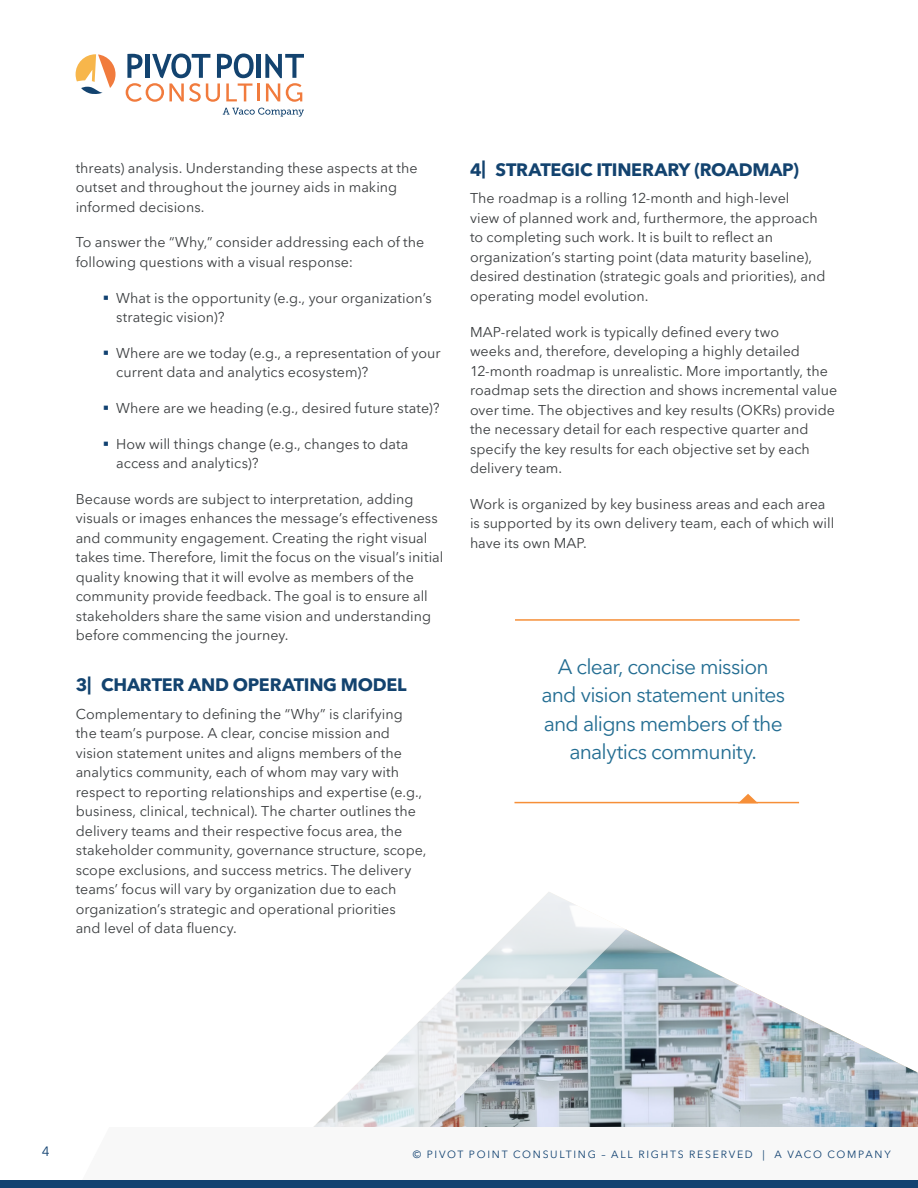
<style>
.page{position:relative;width:918px;height:1188px;background:#fff}
.page>*{position:absolute;margin:0;border:0;box-sizing:border-box;transform-origin:0 0}
.Summary_Header{font:21px/28.5px "Avenir Next LT Pro";letter-spacing:-.035em;color:#236d92;text-align:center}
.HEADLINE_BOLD{font:700 18px "Avenir Next LT Pro";letter-spacing:-.015em;color:#13436f}
.BODY_MAIN{font:14.25px/19.5px "Avenir Next LT Pro";letter-spacing:.005em;color:#3b3e40}
.footer_2{font:13.5px "Avenir Next LT Pro";color:#124271}
.footer_2-2{font:10.5px "Avenir Next LT Pro";letter-spacing:.165em;color:#124271}
</style>
<div class="page">
<img style="left:629px;top:931px;width:289px;height:196px">
<svg style="left:313px;top:892px;width:316px;height:235px"></svg>
<div style="left:69px;top:1128px;width:849px;height:54px;background:#f8f8f8"></div>
<div style="left:0;top:1180px;width:918px;height:8px;background:#124271"></div>
<hr style="left:257px;top:54px;width:4px;height:24px;background:#13436f">
<svg style="left:76px;top:54px;width:40px;height:40px"></svg>
<svg style="left:223px;top:108px;width:81px;height:9px"></svg>
<svg style="left:126px;top:54px;width:133px;height:48px"></svg>
<svg style="left:265px;top:54px;width:39px;height:48px"></svg>
<svg style="left:738px;top:794px;width:20px;height:8px"></svg>
<hr style="left:515px;top:619px;width:285px;height:2px;background:#f68f38">
<hr style="left:514px;top:802px;width:285px;height:1px;background:#f68f38">
<p class="BODY_MAIN" style="left:76px;top:158px;width:343px">threats) analysis. Understanding these aspects at the outset and throughout the journey aids in making informed decisions.</p>
<p class="BODY_MAIN" style="left:76px;top:233px;width:350px">To answer the “Why,” consider addressing each of the following questions with a visual response:</p>
<p class="BODY_MAIN" style="left:116px;top:288px;width:317px">What is the opportunity (e.g., your organization’s strategic vision)?</p>
<p class="BODY_MAIN" style="left:116px;top:343px;width:326px">Where are we today (e.g., a representation of your current data and analytics ecosystem)?</p>
<p class="BODY_MAIN" style="left:116px;top:398px;width:325px">Where are we heading (e.g., desired future state)?</p>
<p class="BODY_MAIN" style="left:116px;top:434px;width:294px">How will things change (e.g., changes to data access and analytics)?</p>
<p class="BODY_MAIN" style="left:76px;top:489px;width:369px">Because words are subject to interpretation, adding visuals or images enhances the message’s effectiveness and community engagement. Creating the right visual takes time. Therefore, limit the focus on the visual’s initial quality knowing that it will evolve as members of the community provide feedback. The goal is to ensure all stakeholders share the same vision and understanding before commencing the journey.</p>
<p class="HEADLINE_BOLD" style="left:76px;top:674px;width:332px">3| CHARTER AND OPERATING MODEL</p>
<p class="BODY_MAIN" style="left:76px;top:704px;width:352px">Complementary to defining the “Why” is clarifying the team’s purpose. A clear, concise mission and vision statement unites and aligns members of the analytics community, each of whom may vary with respect to reporting relationships and expertise (e.g., business, clinical, technical). The charter outlines the delivery teams and their respective focus area, the stakeholder community, governance structure, scope, scope exclusions, and success metrics. The delivery teams’ focus will vary by organization due to each organization’s strategic and operational priorities<br>and level of data fluency.</p>
<p class="HEADLINE_BOLD" style="left:470px;top:158px;width:330px">4| STRATEGIC ITINERARY (ROADMAP)</p>
<p class="BODY_MAIN" style="left:470px;top:189px;width:357px">The roadmap is a rolling 12-month and high-level<br>view of planned work and, furthermore, the approach to completing such work. It is built to reflect an organization’s starting point (data maturity baseline), desired destination (strategic goals and priorities), and operating model evolution.</p>
<p class="BODY_MAIN" style="left:470px;top:322px;width:369px">MAP-related work is typically defined every two<br>weeks and, therefore, developing a highly detailed 12-month roadmap is unrealistic. More importantly, the roadmap sets the direction and shows incremental value over time. The objectives and key results (OKRs) provide the necessary detail for each respective quarter and specify the key results for each objective set by each delivery team.</p>
<p class="BODY_MAIN" style="left:470px;top:494px;width:366px">Work is organized by key business areas and each area is supported by its own delivery team, each of which will have its own MAP.</p>
<p class="Summary_Header" style="left:541px;top:652px;width:245px">A clear, concise mission and vision statement unites and aligns members of the analytics community.</p>
<p class="footer_2" style="left:42px;top:1143px;width:9px">4</p>
<p class="footer_2-2" style="left:413px;top:1148px;width:479px">© PIVOT POINT CONSULTING – ALL RIGHTS RESERVED | A VACO COMPANY</p>
</div>
